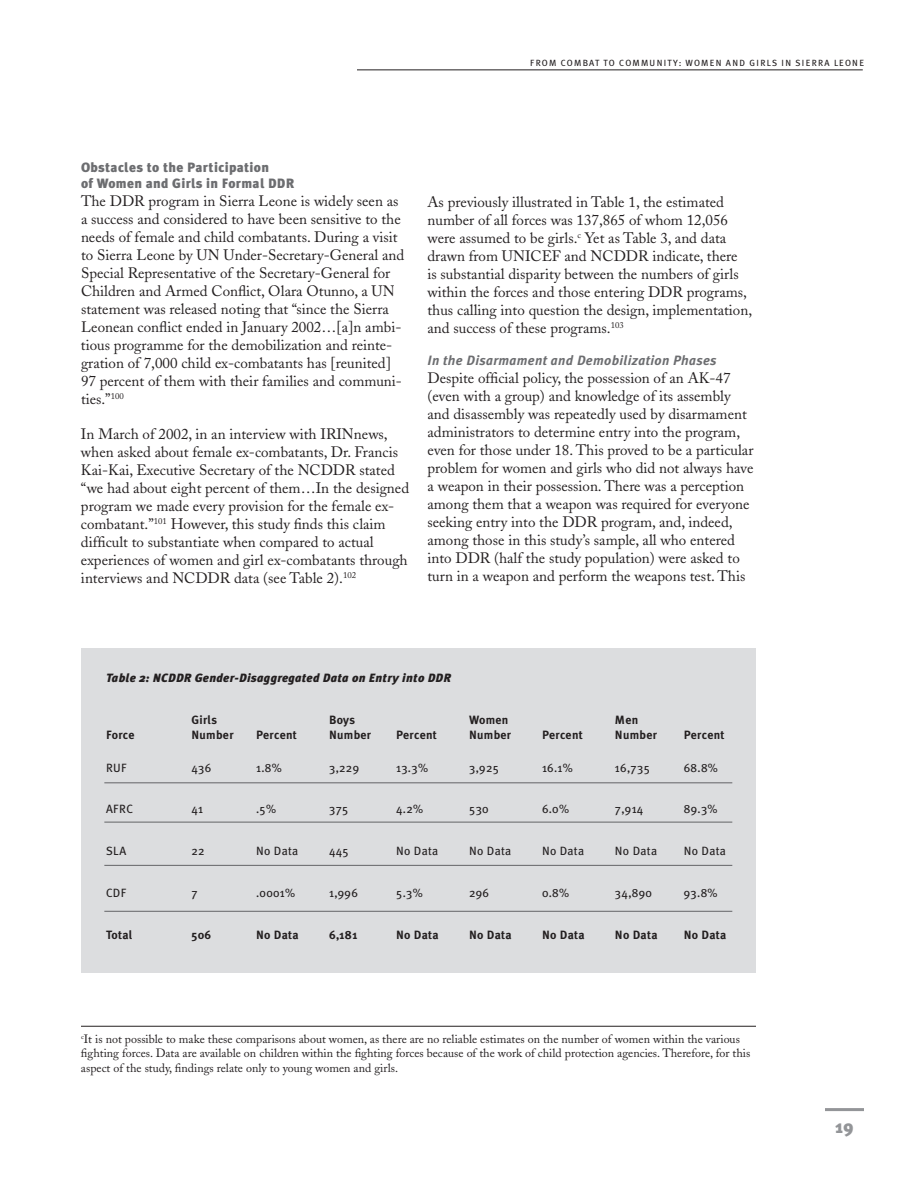
<style>
.page{position:relative;width:918px;height:1188px;background:#fff}
.page>*{position:absolute;margin:0;border:0;box-sizing:border-box;transform-origin:0 0}
.t1{font:900 18px "Meta Plus";color:#939598}
.t2{font:15px/18px "Adobe Caslon";color:#231f20}
.t3{font:900 13.5px/16.2px "Meta Plus";letter-spacing:.025em;color:#6c6d70}
.t4{font:italic 700 13.5px "Meta Plus";letter-spacing:.025em;color:#6c6d70}
.t5{font:12px/14.4px "Adobe Caslon";color:#231f20}
.t6{font:12px "Meta Plus";letter-spacing:.025em;color:#231f20}
.t7{font:700 12px/14.4px "Meta Plus";letter-spacing:.025em;color:#231f20}
.t8{font:italic 900 12px "Meta Plus";letter-spacing:.025em;color:#231f20}
.t9{font:9px "Meta Plus";letter-spacing:.135em;color:#231f20}
</style>
<div class="page">
<hr style="left:357px;top:70px;width:506px;height:1px;background:#231f20">
<hr style="left:825px;top:1108px;width:39px;height:3px;background:#939598">
<div style="left:81px;top:649px;width:675px;height:324px;background:#dcdddf"></div>
<hr style="left:104px;top:783px;width:628px;height:1px;background:#636366">
<hr style="left:104px;top:822px;width:628px;height:1px;background:#636366">
<hr style="left:104px;top:865px;width:628px;height:1px;background:#636366">
<hr style="left:104px;top:911px;width:628px;height:1px;background:#636366">
<hr style="left:81px;top:1026px;width:675px;height:1px;background:#231f20">
<p class="t9" style="left:530px;top:57px;width:335px">FROM COMBAT TO COMMUNITY: WOMEN AND GIRLS IN SIERRA LEONE</p>
<p class="t3" style="left:81px;top:159px;width:215px">Obstacles to the Participation<br>of Women and Girls in Formal DDR</p>
<p class="t2" style="left:81px;top:193px;width:325px">The DDR program in Sierra Leone is widely seen as a success and considered to have been sensitive to the needs of female and child combatants. During a visit to Sierra Leone by UN Under-Secretary-General and Special Representative of the Secretary-General for Children and Armed Conflict, Olara Otunno, a UN statement was released noting that “since the Sierra Leonean conflict ended in January 2002…[a]n ambi&shy;tious programme for the demobilization and reinte&shy;gration of 7,000 child ex-combatants has [reunited] 97 percent of them with their families and communi&shy;ties.”<sup>100</sup></p>
<p class="t2" style="left:81px;top:425px;width:330px">In March of 2002, in an interview with IRINnews, when asked about female ex-combatants, Dr. Francis Kai-Kai, Executive Secretary of the NCDDR stated “we had about eight percent of them…In the designed program we made every provision for the female ex&shy;combatant.”<sup>101</sup> However, this study finds this claim difficult to substantiate when compared to actual experiences of women and girl ex-combatants through interviews and NCDDR data (see Table 2).<sup>102</sup></p>
<p class="t2" style="left:428px;top:193px;width:326px">As previously illustrated in Table 1, the estimated number of all forces was 137,865 of whom 12,056 were assumed to be girls.<sup>c</sup> Yet as Table 3, and data drawn from UNICEF and NCDDR indicate, there<br>is substantial disparity between the numbers of girls within the forces and those entering DDR programs, thus calling into question the design, implementation, and success of these programs.<sup>103</sup></p>
<p class="t4" style="left:428px;top:353px;width:291px">In the Disarmament and Demobilization Phases</p>
<p class="t2" style="left:428px;top:369px;width:328px">Despite official policy, the possession of an AK-47 (even with a group) and knowledge of its assembly and disassembly was repeatedly used by disarmament administrators to determine entry into the program, even for those under 18. This proved to be a particular problem for women and girls who did not always have a weapon in their possession. There was a perception among them that a weapon was required for everyone seeking entry into the DDR program, and, indeed, among those in this study’s sample, all who entered into DDR (half the study population) were asked to turn in a weapon and perform the weapons test. This</p>
<p class="t8" style="left:106px;top:671px;width:346px">Table 2: NCDDR Gender-Disaggregated Data on Entry into DDR</p>
<p class="t7" style="left:106px;top:727px;width:30px">Force</p>
<p class="t7" style="left:191px;top:713px;width:44px">Girls<br>Number</p>
<p class="t7" style="left:256px;top:727px;width:42px">Percent</p>
<p class="t7" style="left:329px;top:713px;width:44px">Boys<br>Number</p>
<p class="t7" style="left:396px;top:727px;width:42px">Percent</p>
<p class="t7" style="left:469px;top:713px;width:44px">Women<br>Number</p>
<p class="t7" style="left:542px;top:727px;width:42px">Percent</p>
<p class="t7" style="left:615px;top:713px;width:44px">Men<br>Number</p>
<p class="t7" style="left:684px;top:727px;width:42px">Percent</p>
<p class="t6" style="left:106px;top:760px;width:22px">RUF</p>
<p class="t6" style="left:191px;top:760px;width:21px">436</p>
<p class="t6" style="left:256px;top:760px;width:27px">1.8%</p>
<p class="t6" style="left:329px;top:760px;width:32px">3,229</p>
<p class="t6" style="left:396px;top:760px;width:33px">13.3%</p>
<p class="t6" style="left:469px;top:760px;width:31px">3,925</p>
<p class="t6" style="left:542px;top:760px;width:32px">16.1%</p>
<p class="t6" style="left:615px;top:760px;width:36px">16,735</p>
<p class="t6" style="left:684px;top:760px;width:36px">68.8%</p>
<p class="t6" style="left:106px;top:802px;width:28px">AFRC</p>
<p class="t6" style="left:191px;top:802px;width:13px">41</p>
<p class="t6" style="left:256px;top:802px;width:22px">.5%</p>
<p class="t6" style="left:329px;top:802px;width:21px">375</p>
<p class="t6" style="left:396px;top:802px;width:28px">4.2%</p>
<p class="t6" style="left:469px;top:802px;width:21px">530</p>
<p class="t6" style="left:542px;top:802px;width:29px">6.0%</p>
<p class="t6" style="left:615px;top:802px;width:30px">7,914</p>
<p class="t6" style="left:684px;top:802px;width:35px">89.3%</p>
<p class="t6" style="left:106px;top:844px;width:22px">SLA</p>
<p class="t6" style="left:191px;top:844px;width:15px">22</p>
<p class="t6" style="left:256px;top:844px;width:44px">No Data</p>
<p class="t6" style="left:329px;top:844px;width:21px">445</p>
<p class="t6" style="left:396px;top:844px;width:44px">No Data</p>
<p class="t6" style="left:469px;top:844px;width:44px">No Data</p>
<p class="t6" style="left:542px;top:844px;width:44px">No Data</p>
<p class="t6" style="left:615px;top:844px;width:44px">No Data</p>
<p class="t6" style="left:684px;top:844px;width:44px">No Data</p>
<p class="t6" style="left:106px;top:886px;width:22px">CDF</p>
<p class="t6" style="left:191px;top:886px;width:8px">7</p>
<p class="t6" style="left:256px;top:886px;width:40px">.0001%</p>
<p class="t6" style="left:329px;top:886px;width:30px">1,996</p>
<p class="t6" style="left:396px;top:886px;width:28px">5.3%</p>
<p class="t6" style="left:469px;top:886px;width:22px">296</p>
<p class="t6" style="left:542px;top:886px;width:29px">0.8%</p>
<p class="t6" style="left:615px;top:886px;width:39px">34,890</p>
<p class="t6" style="left:684px;top:886px;width:35px">93.8%</p>
<p class="t7" style="left:106px;top:927px;width:28px">Total</p>
<p class="t7" style="left:191px;top:927px;width:21px">506</p>
<p class="t7" style="left:256px;top:927px;width:44px">No Data</p>
<p class="t7" style="left:329px;top:927px;width:30px">6,181</p>
<p class="t7" style="left:396px;top:927px;width:44px">No Data</p>
<p class="t7" style="left:469px;top:927px;width:44px">No Data</p>
<p class="t7" style="left:542px;top:927px;width:44px">No Data</p>
<p class="t7" style="left:615px;top:927px;width:44px">No Data</p>
<p class="t7" style="left:684px;top:927px;width:44px">No Data</p>
<p class="t5" style="left:81px;top:1032px;width:671px"><sup>c</sup>It is not possible to make these comparisons about women, as there are no reliable estimates on the number of women within the various fighting forces. Data are available on children within the fighting forces because of the work of child protection agencies. Therefore, for this aspect of the study, findings relate only to young women and girls.</p>
<p class="t1" style="left:836px;top:1116px;width:19px">19</p>
</div>
